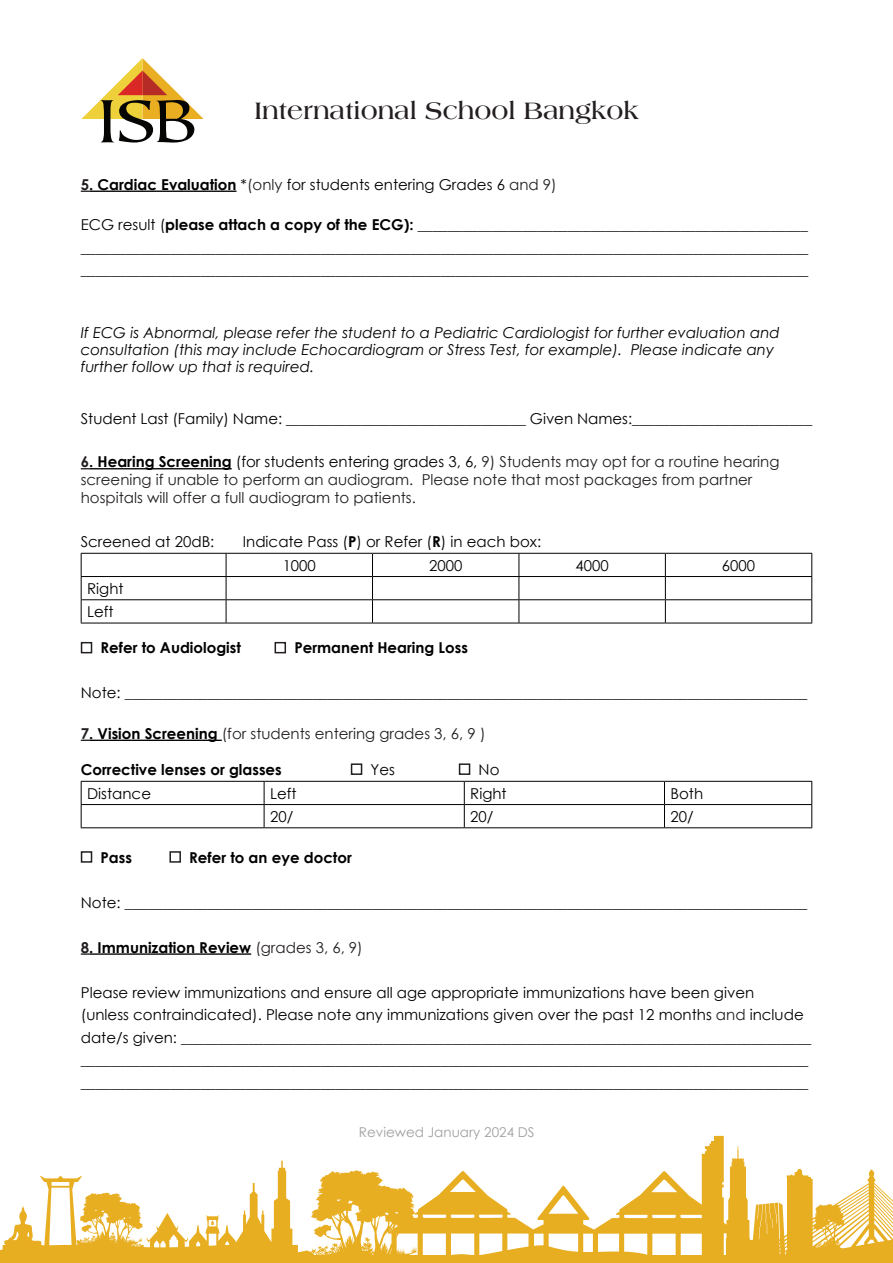
<style>
.page{position:relative;width:893px;height:1263px;background:#fff}
.page>*{position:absolute;margin:0;border:0;box-sizing:border-box;transform-origin:0 0}
.t1{font:700 25.5px "Americana Std";color:#231f20}
.t2{font:15px/22.5px "Century Gothic";color:#000}
.t3{font:15px/18px "Century Gothic";color:#231f20}
.t4{font:italic 15px/17.2px "Century Gothic";color:#000}
.t5{font:700 15px "Century Gothic";color:#000}
.t6{font:13.5px "Century Gothic";color:#a0a0a0}
.s1{font-weight:700;color:#231f20}
.s2{font-weight:700}
.s3{color:#231f20}
.s4{font-weight:700;color:#000}
.s5{color:#000}
.s6{font-weight:400;color:#231f20}
</style>
<div class="page">
<svg style="left:0;top:1161px;width:893px;height:95px"></svg>
<svg style="left:702px;top:1136px;width:157px;height:120px"></svg>
<div style="left:0;top:1256px;width:893px;height:7px;background:#e8ae21"></div>
<svg style="left:81px;top:58px;width:123px;height:85px"></svg>
<hr style="left:89px;top:191px;width:147px;height:1px;background:#000">
<hr style="left:89px;top:468px;width:143px;height:1px;background:#000">
<hr style="left:89px;top:740px;width:133px;height:1px;background:#000">
<svg style="left:81px;top:953px;width:8px;height:2px"></svg>
<hr style="left:89px;top:953px;width:162px;height:2px;background:#000">
<hr style="left:81px;top:553px;width:145px;height:1px;background:#000">
<hr style="left:226px;top:553px;width:146px;height:1px;background:#000">
<hr style="left:372px;top:553px;width:147px;height:1px;background:#000">
<hr style="left:519px;top:553px;width:146px;height:1px;background:#000">
<hr style="left:665px;top:553px;width:147px;height:1px;background:#000">
<hr style="left:81px;top:576px;width:145px;height:1px;background:#000">
<hr style="left:226px;top:576px;width:146px;height:1px;background:#000">
<hr style="left:372px;top:576px;width:147px;height:1px;background:#000">
<hr style="left:519px;top:576px;width:146px;height:1px;background:#000">
<hr style="left:665px;top:576px;width:147px;height:1px;background:#000">
<hr style="left:81px;top:599px;width:145px;height:1px;background:#000">
<svg style="left:81px;top:554px;width:1px;height:69px"></svg>
<hr style="left:226px;top:599px;width:146px;height:1px;background:#000">
<svg style="left:226px;top:554px;width:1px;height:69px"></svg>
<hr style="left:372px;top:599px;width:147px;height:1px;background:#000">
<svg style="left:372px;top:554px;width:1px;height:69px"></svg>
<hr style="left:519px;top:599px;width:146px;height:1px;background:#000">
<svg style="left:519px;top:554px;width:1px;height:69px"></svg>
<hr style="left:665px;top:599px;width:147px;height:1px;background:#000">
<svg style="left:665px;top:554px;width:1px;height:69px"></svg>
<svg style="left:811px;top:554px;width:1px;height:69px"></svg>
<hr style="left:81px;top:623px;width:145px;height:1px;background:#000">
<hr style="left:226px;top:623px;width:146px;height:1px;background:#000">
<hr style="left:372px;top:623px;width:147px;height:1px;background:#000">
<hr style="left:519px;top:623px;width:146px;height:1px;background:#000">
<hr style="left:665px;top:623px;width:147px;height:1px;background:#000">
<div style="left:81px;top:642px;width:11px;height:11px;border:2px solid #231f20"></div>
<div style="left:275px;top:642px;width:11px;height:11px;border:2px solid #231f20"></div>
<div style="left:351px;top:763px;width:11px;height:12px;border:2px solid #231f20"></div>
<div style="left:459px;top:763px;width:11px;height:12px;border:2px solid #231f20"></div>
<hr style="left:81px;top:781px;width:183px;height:1px;background:#000">
<hr style="left:264px;top:781px;width:200px;height:1px;background:#000">
<hr style="left:464px;top:781px;width:200px;height:1px;background:#000">
<hr style="left:664px;top:781px;width:148px;height:1px;background:#000">
<hr style="left:81px;top:804px;width:183px;height:1px;background:#000">
<svg style="left:81px;top:782px;width:1px;height:45px"></svg>
<hr style="left:264px;top:804px;width:200px;height:1px;background:#000">
<svg style="left:264px;top:782px;width:1px;height:45px"></svg>
<hr style="left:464px;top:804px;width:200px;height:1px;background:#000">
<svg style="left:464px;top:782px;width:1px;height:45px"></svg>
<hr style="left:664px;top:804px;width:148px;height:1px;background:#000">
<svg style="left:664px;top:782px;width:1px;height:45px"></svg>
<svg style="left:811px;top:782px;width:1px;height:45px"></svg>
<hr style="left:81px;top:827px;width:183px;height:1px;background:#000">
<hr style="left:264px;top:827px;width:200px;height:1px;background:#000">
<hr style="left:464px;top:827px;width:200px;height:1px;background:#000">
<hr style="left:664px;top:827px;width:148px;height:1px;background:#000">
<div style="left:81px;top:851px;width:11px;height:12px;border:2px solid #231f20"></div>
<div style="left:169px;top:851px;width:12px;height:12px;border:2px solid #231f20"></div>
<h1 class="t1" style="left:254px;top:97px;width:385px">International School Bangkok</h1>
<p class="t2" style="left:81px;top:173px;width:477px"><span class="s1">5</span><span class="s2">. Cardiac Evaluation</span> *<span class="s3">(only</span> for students entering Grades 6 <span class="s3">and 9)</span></p>
<p class="t2" style="left:81px;top:213px;width:729px;text-align:justify">ECG result (<span class="s2">please attach a copy of the ECG):</span> ____________________________________________________ _________________________________________________________________________________________________ _________________________________________________________________________________________________</p>
<p class="t4" style="left:81px;top:323px;width:700px">If ECG is Abnormal, please refer the student to a Pediatric Cardiologist for further evaluation and consultation (this may include Echocardiogram or Stress Test, for example). Please indicate any further follow up that is required.</p>
<p class="t2" style="left:81px;top:407px;width:733px">Student Last (Family) Name: ________________________________ Given Names:________________________</p>
<p class="t3" style="left:81px;top:453px;width:700px"><span class="s2">6</span><span class="s4">. Hearing Screening</span> <span class="s5">(for students entering grades 3, 6,</span> 9) Students may opt for a routine hearing screening if unable to perform an audiogram. Please note that most packages from partner hospitals will offer a full audiogram to patients.</p>
<p class="t2" style="left:81px;top:530px;width:135px">Screened at 20dB:</p>
<p class="t2" style="left:283px;top:529px;width:260px;line-height:23.7px;text-indent:-40px">Indicate Pass (<span class="s2">P</span>) or Refer (<span class="s2">R</span>) in each box:<br>1000</p>
<p class="t2" style="left:429px;top:554px;width:35px">2000</p>
<p class="t2" style="left:575px;top:554px;width:35px">4000</p>
<p class="t2" style="left:722px;top:554px;width:35px">6000</p>
<p class="t2" style="left:87px;top:576px;width:38px;line-height:23.2px">Right<br>Left</p>
<p class="t5" style="left:101px;top:637px;width:142px">Refer to Audiologist</p>
<p class="t5" style="left:294px;top:637px;width:175px">Permanent Hearing Loss</p>
<p class="t2" style="left:81px;top:681px;width:728px">Note: ___________________________________________________________________________________________</p>
<p class="t3" style="left:81px;top:724px;width:406px"><span class="s2">7</span><span class="s4">. Vision Screening</span> (for students entering grades 3, 6, 9 )</p>
<p class="t5" style="left:81px;top:758px;width:202px">Corrective lenses or glasses</p>
<p class="t2" style="left:371px;top:758px;width:26px">Yes</p>
<p class="t2" style="left:479px;top:758px;width:22px">No</p>
<p class="t2" style="left:87px;top:782px;width:65px">Distance</p>
<p class="t2" style="left:270px;top:782px;width:28px">Left</p>
<p class="t2" style="left:470px;top:782px;width:38px">Right</p>
<p class="t2" style="left:670px;top:782px;width:34px">Both</p>
<p class="t2" style="left:270px;top:805px;width:25px">20/</p>
<p class="t2" style="left:470px;top:805px;width:25px">20/</p>
<p class="t2" style="left:670px;top:805px;width:25px">20/</p>
<p class="t5" style="left:101px;top:846px;width:33px">Pass</p>
<p class="t5" style="left:189px;top:846px;width:164px">Refer to an eye doctor</p>
<p class="t2" style="left:81px;top:891px;width:728px">Note: ___________________________________________________________________________________________</p>
<p class="t5" style="left:81px;top:936px;width:284px"><span class="s3">8</span>. Immunization Review <span class="s6">(grades 3, 6, 9)</span></p>
<p class="t2" style="left:81px;top:981px;width:732px">Please review immunizations and ensure all age appropriate immunizations have been given<br>(unless contraindicated). Please note any immunizations given over the past 12 months <span class="s3">and</span> include date/s given: ____________________________________________________________________________________ _________________________________________________________________________________________________ _________________________________________________________________________________________________</p>
<p class="t6" style="left:359px;top:1123px;width:177px">Reviewed January 2024 DS</p>
</div>
